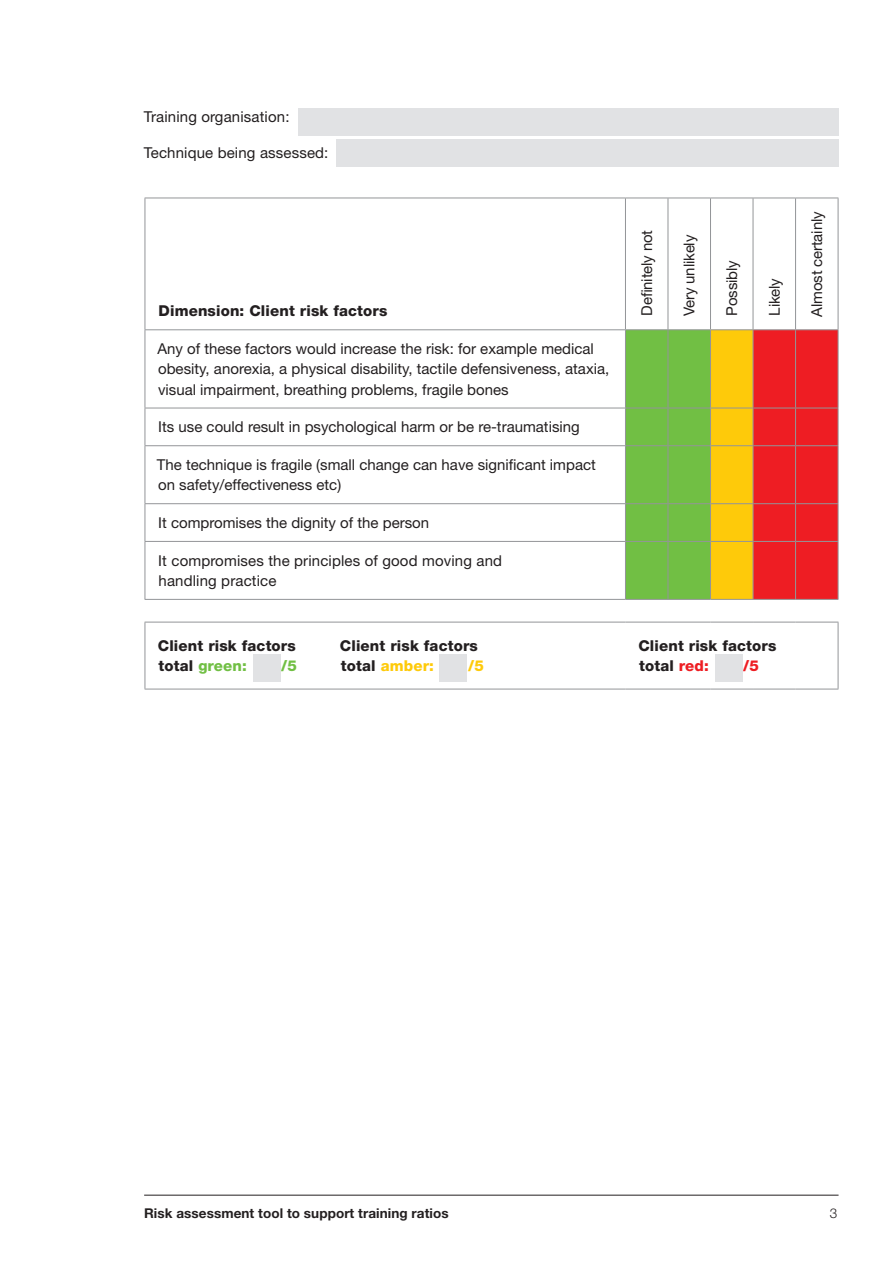
<style>
.page{position:relative;width:893px;height:1263px;background:#fff}
.page>*{position:absolute;margin:0;border:0;box-sizing:border-box;transform-origin:0 0}
.t1{font:15px/20.2px "Helvetica Neue LT Std";color:#231f20}
.t2{font:800 15px/20.2px "Helvetica Neue LT Std";letter-spacing:.01em;color:#231f20}
.t3{font:800 15px "Helvetica Neue LT Std";letter-spacing:.01em;color:#71bf44}
.t4{font:800 15px "Helvetica Neue LT Std";letter-spacing:.01em;color:#feca0a}
.t5{font:800 15px "Helvetica Neue LT Std";color:#ee1d23}
.t6{font:700 13.5px "Helvetica Neue LT Std";letter-spacing:.005em;color:#231f20}
.t7{font:300 13.5px "Helvetica Neue LT Std";color:#231f20}
.s1{color:#231f20}
.s2{color:#ee1d23}
</style>
<div class="page">
<hr style="left:144px;top:1195px;width:694px;height:1px;background:#231f20">
<svg style="left:626px;top:330px;width:212px;height:269px;background:#ba842d"></svg>
<hr style="left:625px;top:198px;width:1px;height:131px;background:#939598">
<hr style="left:668px;top:198px;width:1px;height:131px;background:#939598">
<hr style="left:710px;top:198px;width:1px;height:131px;background:#939598">
<hr style="left:753px;top:198px;width:1px;height:131px;background:#939598">
<hr style="left:795px;top:198px;width:1px;height:131px;background:#939598">
<hr style="left:838px;top:198px;width:1px;height:131px;background:#939598">
<hr style="left:145px;top:329px;width:480px;height:1px;background:#939598">
<hr style="left:625px;top:329px;width:43px;height:1px;background:#939598">
<hr style="left:625px;top:330px;width:1px;height:78px;background:#939598">
<hr style="left:668px;top:329px;width:42px;height:1px;background:#939598">
<hr style="left:668px;top:330px;width:1px;height:78px;background:#939598">
<hr style="left:710px;top:329px;width:43px;height:1px;background:#939598">
<hr style="left:710px;top:330px;width:1px;height:78px;background:#939598">
<hr style="left:753px;top:329px;width:42px;height:1px;background:#939598">
<hr style="left:753px;top:330px;width:1px;height:78px;background:#939598">
<hr style="left:795px;top:329px;width:43px;height:1px;background:#939598">
<hr style="left:795px;top:330px;width:1px;height:78px;background:#939598">
<hr style="left:145px;top:408px;width:480px;height:1px;background:#939598">
<hr style="left:625px;top:408px;width:43px;height:1px;background:#939598">
<hr style="left:625px;top:408px;width:1px;height:37px;background:#939598">
<hr style="left:668px;top:408px;width:42px;height:1px;background:#939598">
<hr style="left:668px;top:408px;width:1px;height:37px;background:#939598">
<hr style="left:710px;top:408px;width:43px;height:1px;background:#939598">
<hr style="left:710px;top:408px;width:1px;height:37px;background:#939598">
<hr style="left:753px;top:408px;width:42px;height:1px;background:#939598">
<hr style="left:753px;top:408px;width:1px;height:37px;background:#939598">
<hr style="left:795px;top:408px;width:43px;height:1px;background:#939598">
<hr style="left:795px;top:408px;width:1px;height:37px;background:#939598">
<hr style="left:145px;top:445px;width:480px;height:1px;background:#939598">
<hr style="left:625px;top:445px;width:43px;height:1px;background:#939598">
<hr style="left:625px;top:446px;width:1px;height:57px;background:#939598">
<hr style="left:668px;top:445px;width:42px;height:1px;background:#939598">
<hr style="left:668px;top:446px;width:1px;height:57px;background:#939598">
<hr style="left:710px;top:445px;width:43px;height:1px;background:#939598">
<hr style="left:710px;top:446px;width:1px;height:57px;background:#939598">
<hr style="left:753px;top:445px;width:42px;height:1px;background:#939598">
<hr style="left:753px;top:446px;width:1px;height:57px;background:#939598">
<hr style="left:795px;top:445px;width:43px;height:1px;background:#939598">
<hr style="left:795px;top:446px;width:1px;height:57px;background:#939598">
<hr style="left:145px;top:503px;width:480px;height:1px;background:#939598">
<hr style="left:625px;top:503px;width:43px;height:1px;background:#939598">
<hr style="left:625px;top:504px;width:1px;height:37px;background:#939598">
<hr style="left:668px;top:503px;width:42px;height:1px;background:#939598">
<hr style="left:668px;top:504px;width:1px;height:37px;background:#939598">
<hr style="left:710px;top:503px;width:43px;height:1px;background:#939598">
<hr style="left:710px;top:504px;width:1px;height:37px;background:#939598">
<hr style="left:753px;top:503px;width:42px;height:1px;background:#939598">
<hr style="left:753px;top:504px;width:1px;height:37px;background:#939598">
<hr style="left:795px;top:503px;width:43px;height:1px;background:#939598">
<hr style="left:795px;top:504px;width:1px;height:37px;background:#939598">
<hr style="left:145px;top:541px;width:480px;height:1px;background:#939598">
<hr style="left:625px;top:541px;width:43px;height:1px;background:#939598">
<hr style="left:625px;top:542px;width:1px;height:57px;background:#939598">
<hr style="left:668px;top:541px;width:42px;height:1px;background:#939598">
<hr style="left:668px;top:542px;width:1px;height:57px;background:#939598">
<hr style="left:710px;top:541px;width:43px;height:1px;background:#939598">
<hr style="left:710px;top:542px;width:1px;height:57px;background:#939598">
<hr style="left:753px;top:541px;width:42px;height:1px;background:#939598">
<hr style="left:753px;top:542px;width:1px;height:57px;background:#939598">
<hr style="left:795px;top:541px;width:43px;height:1px;background:#939598">
<hr style="left:795px;top:542px;width:1px;height:57px;background:#939598">
<hr style="left:145px;top:599px;width:480px;height:1px;background:#939598">
<hr style="left:145px;top:622px;width:480px;height:1px;background:#939598">
<hr style="left:145px;top:689px;width:480px;height:1px;background:#939598">
<hr style="left:145px;top:198px;width:480px;height:1px;background:#939598">
<hr style="left:145px;top:198px;width:1px;height:131px;background:#939598">
<hr style="left:625px;top:198px;width:43px;height:1px;background:#939598">
<hr style="left:668px;top:198px;width:42px;height:1px;background:#939598">
<hr style="left:710px;top:198px;width:43px;height:1px;background:#939598">
<hr style="left:753px;top:198px;width:42px;height:1px;background:#939598">
<hr style="left:795px;top:198px;width:43px;height:1px;background:#939598">
<hr style="left:145px;top:330px;width:1px;height:78px;background:#939598">
<hr style="left:838px;top:330px;width:1px;height:78px;background:#939598">
<hr style="left:145px;top:408px;width:1px;height:37px;background:#939598">
<hr style="left:838px;top:408px;width:1px;height:37px;background:#939598">
<hr style="left:145px;top:446px;width:1px;height:57px;background:#939598">
<hr style="left:838px;top:446px;width:1px;height:57px;background:#939598">
<hr style="left:145px;top:504px;width:1px;height:37px;background:#939598">
<hr style="left:838px;top:504px;width:1px;height:37px;background:#939598">
<hr style="left:145px;top:542px;width:1px;height:57px;background:#939598">
<hr style="left:838px;top:542px;width:1px;height:57px;background:#939598">
<hr style="left:145px;top:622px;width:1px;height:67px;background:#939598">
<hr style="left:625px;top:599px;width:43px;height:1px;background:#939598">
<hr style="left:668px;top:599px;width:42px;height:1px;background:#939598">
<hr style="left:710px;top:599px;width:43px;height:1px;background:#939598">
<hr style="left:753px;top:599px;width:42px;height:1px;background:#939598">
<hr style="left:795px;top:599px;width:43px;height:1px;background:#939598">
<hr style="left:625px;top:622px;width:43px;height:1px;background:#939598">
<hr style="left:668px;top:622px;width:42px;height:1px;background:#939598">
<hr style="left:710px;top:622px;width:43px;height:1px;background:#939598">
<hr style="left:753px;top:622px;width:42px;height:1px;background:#939598">
<hr style="left:795px;top:622px;width:43px;height:1px;background:#939598">
<hr style="left:625px;top:689px;width:43px;height:1px;background:#939598">
<hr style="left:668px;top:689px;width:42px;height:1px;background:#939598">
<hr style="left:710px;top:689px;width:43px;height:1px;background:#939598">
<hr style="left:753px;top:689px;width:42px;height:1px;background:#939598">
<hr style="left:795px;top:689px;width:43px;height:1px;background:#939598">
<hr style="left:838px;top:622px;width:1px;height:67px;background:#939598">
<div style="left:336px;top:140px;width:502px;height:27px;background:#e1e2e4"></div>
<div style="left:298px;top:108px;width:540px;height:27px;background:#e1e2e4"></div>
<div style="left:253px;top:654px;width:27px;height:27px;background:#e1e2e4"></div>
<div style="left:440px;top:654px;width:27px;height:27px;background:#e1e2e4"></div>
<div style="left:715px;top:654px;width:27px;height:27px;background:#e1e2e4"></div>
<p class="t1" style="left:144px;top:106px;width:147px">Training organisation:</p>
<p class="t1" style="left:144px;top:142px;width:186px">Technique being assessed:</p>
<p class="t2" style="left:159px;top:301px;width:230px">Dimension: Client risk factors</p>
<p class="t1" style="left:157px;top:338px;width:453px">Any of these factors would increase the risk: for example medical obesity, anorexia, a physical disability, tactile defensiveness, ataxia, visual impairment, breathing problems, fragile bones</p>
<p class="t1" style="left:158px;top:417px;width:423px">Its use could result in psychological harm or be re-traumatising</p>
<p class="t1" style="left:157px;top:454px;width:440px">The technique is fragile (small change can have significant impact on safety/effectiveness etc)</p>
<p class="t1" style="left:158px;top:512px;width:272px">It compromises the dignity of the person</p>
<p class="t1" style="left:158px;top:550px;width:345px">It compromises the principles of good moving and handling practice</p>
<p class="t2" style="left:158px;top:635px;width:139px">Client risk factors</p>
<p class="t2" style="left:340px;top:635px;width:140px">Client risk factors</p>
<p class="t3" style="left:159px;top:657px;width:90px"><span class="s1">total</span> green:</p>
<p class="t3" style="left:281px;top:657px;width:17px">/5</p>
<p class="t4" style="left:341px;top:657px;width:95px"><span class="s1">total</span> amber:</p>
<p class="t4" style="left:468px;top:657px;width:17px">/5</p>
<p class="t1" style="left:636px;top:316px;width:87px;rotate:-90deg">Definitely not</p>
<p class="t1" style="left:679px;top:316px;width:83px;rotate:-90deg">Very unlikely</p>
<p class="t1" style="left:721px;top:316px;width:57px;rotate:-90deg">Possibly</p>
<p class="t1" style="left:764px;top:316px;width:39px;rotate:-90deg">Likely</p>
<p class="t1" style="left:806px;top:317px;width:106px;rotate:-90deg">Almost certainly</p>
<p class="t2" style="left:638px;top:635px;width:139px">Client risk factors total <span class="s2">red:</span></p>
<p class="t5" style="left:743px;top:657px;width:17px">/5</p>
<p class="t6" style="left:144px;top:1205px;width:306px">Risk assessment tool to support training ratios</p>
<p class="t7" style="left:830px;top:1205px;width:9px">3</p>
</div>
